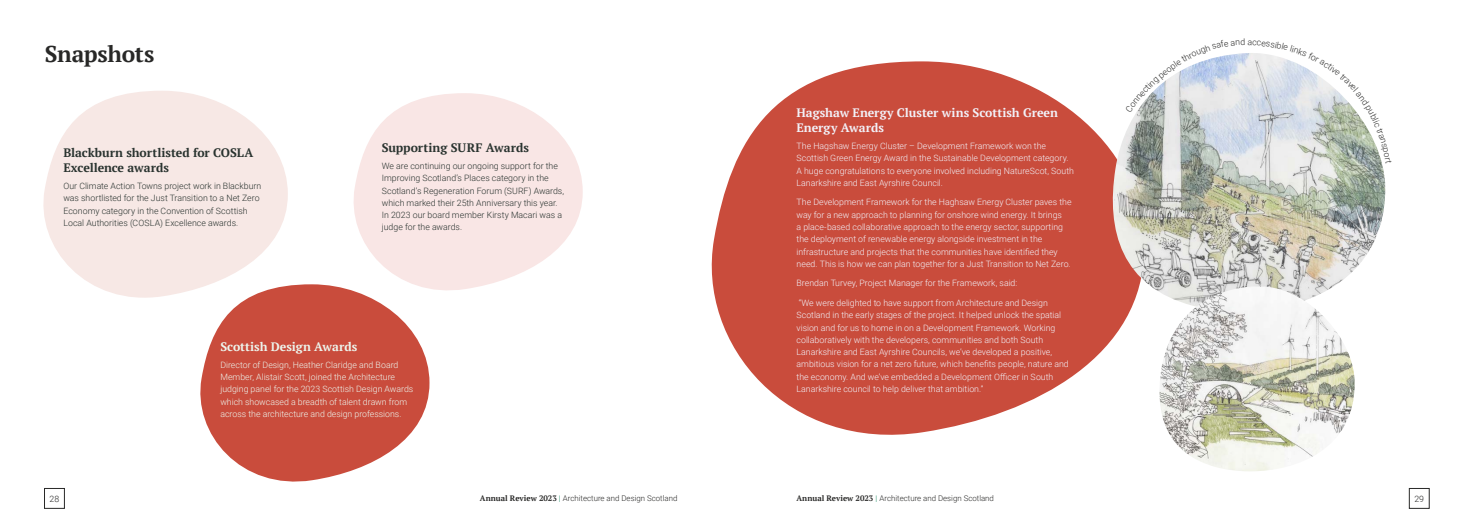
<style>
.page{position:relative;width:1474px;height:521px;background:#fff}
.page>*{position:absolute;margin:0;border:0;box-sizing:border-box;transform-origin:0 0}
.Heading_big{font:700 22.75px "PT Serif";letter-spacing:-.01em;color:#282827}
.Heading_small{font:700 12.25px/14.9px "PT Serif";letter-spacing:-.005em;color:#29332f}
.Heading_small-2{font:700 12.25px/14.9px "PT Serif";color:#f2f1f8}
.Heading_small-3{font:700 12.25px "PT Serif";color:#edf5ed}
.Body_copy{font:300 8.75px/12.2px "Roboto";color:#f2f1f8}
.Body_copy-2{font:300 8.75px/12.2px "Roboto";color:#29332f}
.Body_copy-3{font:300 8.75px/12.2px "Roboto";color:#edf5ed}
.t1{font:300 8.75px "Roboto";color:#282827}
.t2{font:300 7.88px "Roboto";color:#282827}
.s1{font-family:"PT Serif";font-weight:700}
.s2{font-family:"PT Serif";font-weight:700;color:#4ca485}
</style>
<div class="page">
<svg style="left:43px;top:91px;width:245px;height:207px;fill:#f7e8e5"></svg>
<svg style="left:353px;top:93px;width:229px;height:198px;fill:#f9e6e5"></svg>
<svg style="left:192px;top:284px;width:237px;height:198px;fill:#c94c3c"></svg>
<div style="left:1408px;top:488px;width:21px;height:20px;border:1px solid #282827"></div>
<div style="left:44px;top:488px;width:21px;height:20px;border:1px solid #282827"></div>
<svg style="left:711px;top:61px;width:419px;height:374px;fill:#c94c3c"></svg>
<img style="left:1112px;top:61px;width:273px;height:251px">
<img style="left:1158px;top:286px;width:196px;height:185px">
<svg style="left:1125px;top:53px;width:260px;height:111px"></svg>
<p class="Heading_big" style="left:45px;top:39px;width:111px">Snapshots</p>
<p class="Heading_small" style="left:63px;top:145px;width:191px">Blackburn shortlisted for COSLA<br>Excellence awards</p>
<p class="Body_copy-2" style="left:63px;top:180px;width:199px">Our Climate Action Towns project work in Blackburn was shortlisted for the Just Transition to a Net Zero Economy category in the Convention of Scottish Local Authorities (COSLA) Excellence awards.</p>
<p class="Heading_small" style="left:382px;top:140px;width:149px">Supporting SURF Awards</p>
<p class="Body_copy-2" style="left:382px;top:160px;width:184px">We are continuing our ongoing support for the Improving Scotland’s Places category in the Scotland’s Regeneration Forum (SURF) Awards, which marked their 25th Anniversary this year.<br>In 2023 our board member Kirsty Macari was a judge for the awards.</p>
<p class="Heading_small-3" style="left:220px;top:338px;width:139px">Scottish Design Awards</p>
<p class="Body_copy-3" style="left:220px;top:358px;width:194px">Director of Design, Heather Claridge and Board Member, Alistair Scott, joined the Architecture judging panel for the 2023 Scottish Design Awards which showcased a breadth of talent drawn from across the architecture and design professions.</p>
<p class="Heading_small-2" style="left:796px;top:105px;width:263px">Hagshaw Energy Cluster wins Scottish Green<br>Energy Awards</p>
<p class="Body_copy" style="left:796px;top:139px;width:279px">The Hagshaw Energy Cluster – Development Framework won the Scottish Green Energy Award in the Sustainable Development category.<br>A huge congratulations to everyone involved including NatureScot, South Lanarkshire and East Ayrshire Council.</p>
<p class="Body_copy" style="left:796px;top:196px;width:276px">The Development Framework for the Haghsaw Energy Cluster paves the way for a new approach to planning for onshore wind energy. It brings<br>a place-based collaborative approach to the energy sector, supporting the deployment of renewable energy alongside investment in the infrastructure and projects that the communities have identified they need. This is how we can plan together for a Just Transition to Net Zero.</p>
<p class="Body_copy" style="left:796px;top:277px;width:222px">Brendan Turvey, Project Manager for the Framework, said:</p>
<p class="Body_copy" style="left:796px;top:297px;width:274px">“We were delighted to have support from Architecture and Design Scotland in the early stages of the project. It helped unlock the spatial vision and for us to home in on a Development Framework. Working collaboratively with the developers, communities and both South Lanarkshire and East Ayrshire Councils, we’ve developed a positive, ambitious vision for a net zero future, which benefits people, nature and the economy. And we’ve embedded a Development Officer in South Lanarkshire council to help deliver that ambition.”</p>
<p class="t1" style="left:50px;top:492px;width:11px">28</p>
<p class="t2" style="left:480px;top:493px;width:199px"><span class="s1">Annual Review 2023</span> <span class="s2">|</span> Architecture and Design Scotland</p>
<p class="t2" style="left:796px;top:493px;width:199px"><span class="s1">Annual Review 2023</span> <span class="s2">|</span> Architecture and Design Scotland</p>
<p class="t1" style="left:1414px;top:492px;width:11px">29</p>
</div>
